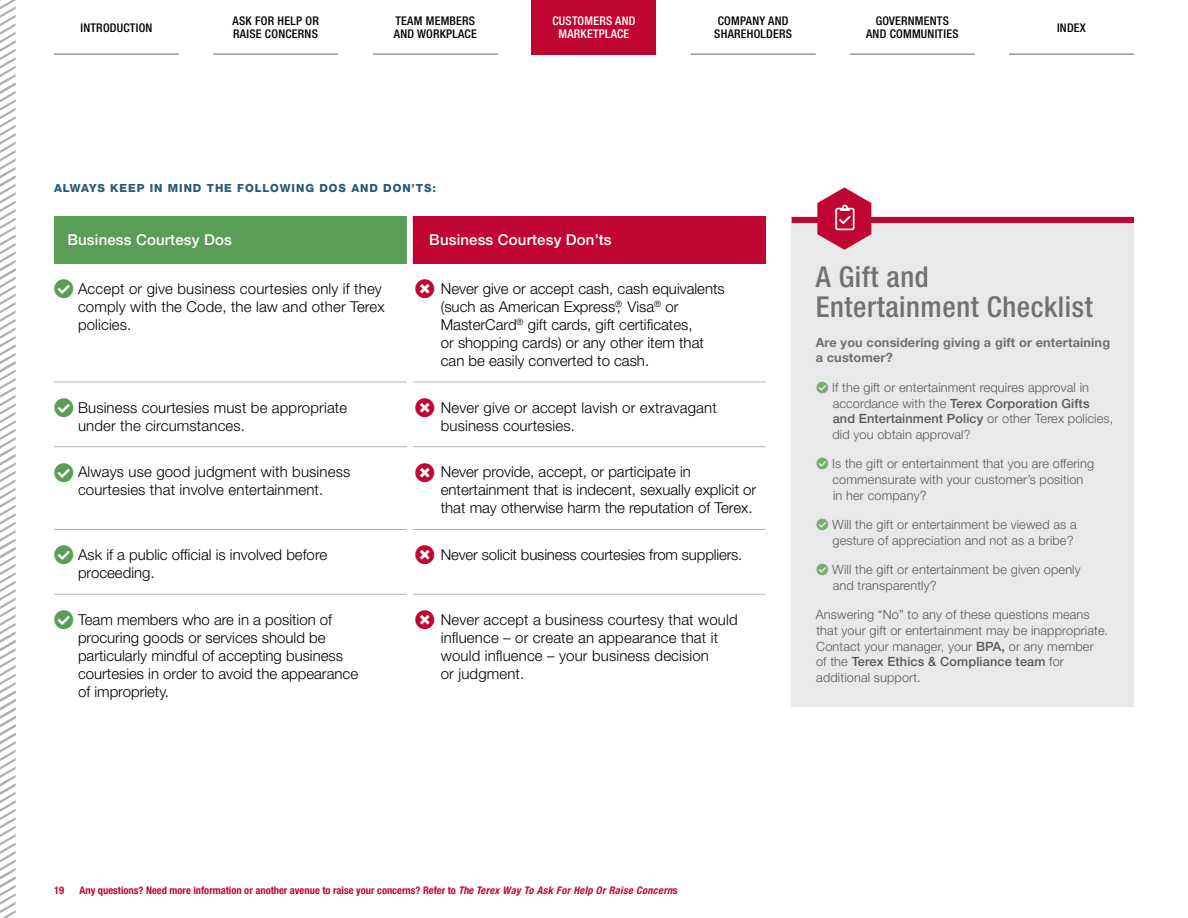
<style>
.page{position:relative;width:1188px;height:918px;background:#fff}
.page>*{position:absolute;margin:0;border:0;box-sizing:border-box;transform-origin:0 0}
.t1{font:500 condensed 28.8px/30px "Helvetica Neue LT Std";letter-spacing:.02em;color:#717073}
.t2{font:300 15px/18px "Helvetica Neue LT Std";color:#000}
.t3{font:500 15px "Helvetica Neue LT Std";letter-spacing:.01em;color:#fff}
.t4{font:300 12.75px/15.8px "Helvetica Neue LT Std";letter-spacing:.01em;color:#58595b}
.t5{font:700 12.75px/15px "Helvetica Neue LT Std";letter-spacing:.01em;color:#717073}
.t6{font:500 condensed 12px/12.8px "Helvetica Neue LT Std";letter-spacing:.02em;color:#000}
.t7{font:500 condensed 12px/12.8px "Helvetica Neue LT Std";letter-spacing:.02em;color:#fff;text-align:center}
.t8{font:800 11.25px "Helvetica Neue LT Std";letter-spacing:.08em;color:#265a78}
.t9{font:700 condensed 10.5px "Helvetica Neue LT Std";color:#c00630}
.s1{color:#5a9d55}
.s2{color:#7bac72}
.s3{font-weight:500}
.s4{font-style:italic}
</style>
<div class="page">
<div style="left:792px;top:216px;width:342px;height:490px;background:#e8e9ea"></div>
<div style="left:792px;top:217px;width:342px;height:6px;background:#c00630"></div>
<div style="left:54px;top:216px;width:356px;height:47px;background:#5a9d55"></div>
<div style="left:410px;top:216px;width:356px;height:47px;background:#c00630"></div>
<hr style="left:54px;top:446px;width:356px;height:1px;background:#b3b3b6">
<hr style="left:410px;top:446px;width:356px;height:1px;background:#b3b3b6">
<hr style="left:54px;top:382px;width:356px;height:1px;background:#b3b3b6">
<hr style="left:410px;top:382px;width:356px;height:1px;background:#b3b3b6">
<hr style="left:54px;top:529px;width:356px;height:1px;background:#b3b3b6">
<hr style="left:410px;top:529px;width:356px;height:1px;background:#b3b3b6">
<hr style="left:54px;top:594px;width:356px;height:1px;background:#b3b3b6">
<hr style="left:410px;top:594px;width:356px;height:1px;background:#b3b3b6">
<div style="left:407px;top:216px;width:6px;height:505px;background:#fff"></div>
<hr style="left:213px;top:54px;width:125px;height:1px;background:#636466">
<hr style="left:54px;top:54px;width:125px;height:1px;background:#636466">
<hr style="left:691px;top:54px;width:125px;height:1px;background:#636466">
<hr style="left:1009px;top:54px;width:125px;height:1px;background:#636466">
<hr style="left:850px;top:54px;width:125px;height:1px;background:#636466">
<hr style="left:373px;top:54px;width:125px;height:1px;background:#636466">
<svg style="left:0;top:0;width:16px;height:918px"></svg>
<div style="left:532px;top:0;width:124px;height:55px;background:#c00630"></div>
<svg style="left:817px;top:187px;width:54px;height:63px"></svg>
<p class="t6" style="left:80px;top:21px;width:73px">INTRODUCTION</p>
<p class="t6" style="left:714px;top:14px;width:79px">COMPANY AND<br>SHAREHOLDERS</p>
<p class="t6" style="left:1057px;top:21px;width:30px">INDEX</p>
<p class="t6" style="left:233px;top:14px;width:88px">ASK FOR HELP OR<br>RAISE CONCERNS</p>
<p class="t6" style="left:394px;top:14px;width:84px">TEAM MEMBERS<br>AND WORKPLACE</p>
<p class="t6" style="left:866px;top:14px;width:94px;text-align:center">GOVERNMENTS<br>AND COMMUNITIES</p>
<p class="t7" style="left:553px;top:14px;width:84px">CUSTOMERS AND<br>MARKETPLACE</p>
<p class="t8" style="left:54px;top:181px;width:384px">ALWAYS KEEP IN MIND THE FOLLOWING DOS AND DON’TS:</p>
<p class="t3" style="left:68px;top:231px;width:166px">Business Courtesy Dos</p>
<p class="t3" style="left:429px;top:231px;width:184px">Business Courtesy Don’ts</p>
<p class="t2" style="left:78px;top:279px;width:308px;text-indent:-24px"><span class="s1">●</span> Accept or give business courtesies only if they comply with the Code, the law and other Terex policies.</p>
<p class="t2" style="left:441px;top:279px;width:285px">Never give or accept cash, cash equivalents (such as American Express<sup>®</sup>, Visa<sup>®</sup> or MasterCard<sup>®</sup> gift cards, gift certificates,<br>or shopping cards) or any other item that can be easily converted to cash.</p>
<p class="t2" style="left:78px;top:398px;width:271px;text-indent:-24px"><span class="s1">●</span> Business courtesies must be appropriate under the circumstances.</p>
<p class="t2" style="left:441px;top:398px;width:277px">Never give or accept lavish or extravagant business courtesies.</p>
<p class="t2" style="left:54px;top:463px;width:298px;text-align:center"><span class="s1">●</span> Always use good judgment with business courtesies that involve entertainment.</p>
<p class="t2" style="left:441px;top:463px;width:317px">Never provide, accept, or participate in entertainment that is indecent, sexually explicit or that may otherwise harm the reputation of Terex.</p>
<p class="t2" style="left:78px;top:545px;width:251px;text-indent:-24px"><span class="s1">●</span> Ask if a public official is involved before proceeding.</p>
<p class="t2" style="left:441px;top:545px;width:303px">Never solicit business courtesies from suppliers.</p>
<p class="t2" style="left:78px;top:610px;width:282px;text-indent:-24px"><span class="s1">●</span> Team members who are in a position of procuring goods or services should be particularly mindful of accepting business courtesies in order to avoid the appearance of impropriety.</p>
<p class="t2" style="left:441px;top:610px;width:298px">Never accept a business courtesy that would influence – or create an appearance that it would influence – your business decision<br>or judgment.</p>
<h1 class="t1" style="left:816px;top:262px;width:278px">A Gift and<br>Entertainment Checklist</h1>
<p class="t5" style="left:816px;top:334px;width:296px">Are you considering giving a gift or entertaining a customer?</p>
<p class="t4" style="left:832px;top:379px;width:282px;text-indent:-16px"><span class="s2">●</span> If the gift or entertainment requires approval in accordance with the <span class="s3">Terex Corporation Gifts and Entertainment Policy</span> or other Terex policies, did you obtain approval?</p>
<p class="t4" style="left:832px;top:456px;width:263px;text-indent:-16px"><span class="s2">●</span> Is the gift or entertainment that you are offering commensurate with your customer’s position in her company?</p>
<p class="t4" style="left:816px;top:516px;width:262px;text-align:right"><span class="s2">●</span> Will the gift or entertainment be viewed as a gesture of appreciation and not as a bribe?</p>
<p class="t4" style="left:833px;top:561px;width:250px;text-indent:-16px"><span class="s2">●</span> Will the gift or entertainment be given openly and transparently?</p>
<p class="t4" style="left:816px;top:606px;width:294px">Answering “No” to any of these questions means that your gift or entertainment may be inappropriate.<br>Contact your manager, your <span class="s3">BPA,</span> or any member<br>of the <span class="s3">Terex Ethics &amp; Compliance team</span> for additional support.</p>
<p class="t9" style="left:54px;top:884px;width:12px">19</p>
<p class="t9" style="left:80px;top:884px;width:599px">Any questions? Need more information or another avenue to raise your concerns? Refer to <span class="s4">The Terex Way To Ask For Help Or Raise Concern</span>s</p>
</div>
